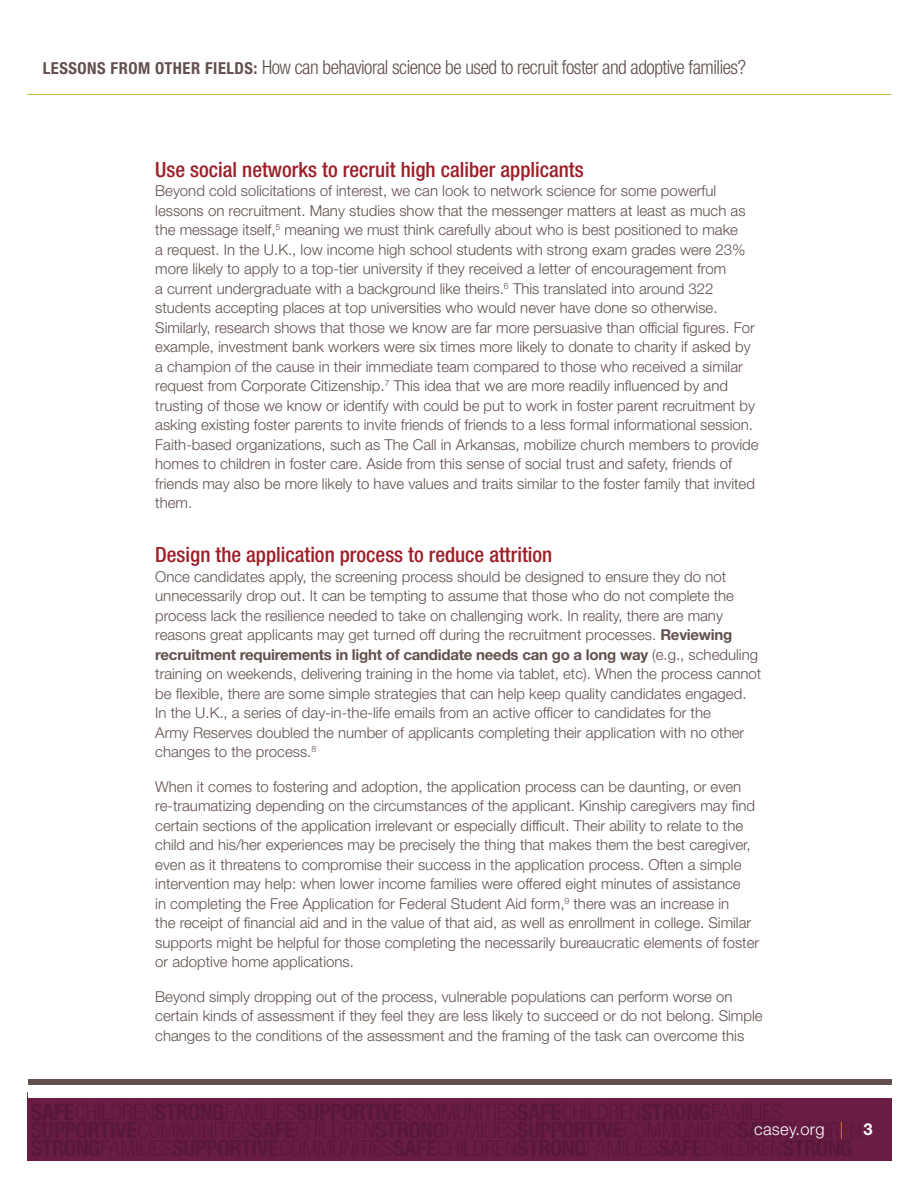
<style>
.page{position:relative;width:918px;height:1188px;background:#fff}
.page>*{position:absolute;margin:0;border:0;box-sizing:border-box;transform-origin:0 0}
.Head_2{font:500 condensed 21px "Helvetica Neue LT Std";color:#9d1e28}
.t1{font:300 condensed 19.5px "Helvetica Neue LT Std";letter-spacing:-.025em;color:#61504d}
.t2{font:300 16.5px "Helvetica Neue LT Std";letter-spacing:.02em;color:#fff}
.body{font:300 15px/19.5px "Helvetica Neue LT Std";color:#61504d}
.s1{font-weight:700;font-size:16.5px}
.s2{font-weight:700}
.s3{color:#f28a20}
</style>
<div class="page">
<hr style="left:27px;top:94px;width:864px;height:1px;background:#beb931">
<div style="left:27px;top:1098px;width:864px;height:63px;background:#691d45"></div>
<div style="left:28px;top:1079px;width:864px;height:7px;background:#61504d"></div>
<h2 class="t1" style="left:43px;top:56px;width:705px"><span class="s1">LESSONS FROM OTHER FIELDS:</span> How can behavioral science be used to recruit foster and adoptive families?</h2>
<p class="Head_2" style="left:155px;top:157px;width:430px">Use social networks to recruit high caliber applicants</p>
<p class="body" style="left:155px;top:181px;width:605px">Beyond cold solicitations of interest, we can look to network science for some powerful lessons on recruitment. Many studies show that the messenger matters at least as much as the message itself,<sup>5</sup> meaning we must think carefully about who is best positioned to make<br>a request. In the U.K., low income high school students with strong exam grades were 23% more likely to apply to a top-tier university if they received a letter of encouragement from<br>a current undergraduate with a background like theirs.<sup>6</sup> This translated into around 322 students accepting places at top universities who would never have done so otherwise.<br>Similarly, research shows that those we know are far more persuasive than official figures. For example, investment bank workers were six times more likely to donate to charity if asked by a champion of the cause in their immediate team compared to those who received a similar request from Corporate Citizenship.<sup>7</sup> This idea that we are more readily influenced by and trusting of those we know or identify with could be put to work in foster parent recruitment by asking existing foster parents to invite friends of friends to a less formal informational session.<br>Faith-based organizations, such as The Call in Arkansas, mobilize church members to provide homes to children in foster care. Aside from this sense of social trust and safety, friends of friends may also be more likely to have values and traits similar to the foster family that invited them.</p>
<p class="Head_2" style="left:155px;top:542px;width:399px">Design the application process to reduce attrition</p>
<p class="body" style="left:155px;top:566px;width:607px">Once candidates apply, the screening process should be designed to ensure they do not unnecessarily drop out. It can be tempting to assume that those who do not complete the process lack the resilience needed to take on challenging work. In reality, there are many reasons great applicants may get turned off during the recruitment processes. <span class="s2">Reviewing recruitment requirements in light of candidate needs can go a long way</span> (e.g., scheduling training on weekends, delivering training in the home via tablet, etc). When the process cannot be flexible, there are some simple strategies that can help keep quality candidates engaged.<br>In the U.K., a series of day-in-the-life emails from an active officer to candidates for the<br>Army Reserves doubled the number of applicants completing their application with no other changes to the process.<sup>8</sup></p>
<p class="body" style="left:155px;top:776px;width:605px">When it comes to fostering and adoption, the application process can be daunting, or even re-traumatizing depending on the circumstances of the applicant. Kinship caregivers may find certain sections of the application irrelevant or especially difficult. Their ability to relate to the child and his/her experiences may be precisely the thing that makes them the best caregiver, even as it threatens to compromise their success in the application process. Often a simple intervention may help: when lower income families were offered eight minutes of assistance<br>in completing the Free Application for Federal Student Aid form,<sup>9</sup> there was an increase in<br>the receipt of financial aid and in the value of that aid, as well as enrollment in college. Similar supports might be helpful for those completing the necessarily bureaucratic elements of foster or adoptive home applications.</p>
<p class="body" style="left:155px;top:986px;width:609px">Beyond simply dropping out of the process, vulnerable populations can perform worse on certain kinds of assessment if they feel they are less likely to succeed or do not belong. Simple changes to the conditions of the assessment and the framing of the task can overcome this</p>
<p class="t2" style="left:754px;top:1119px;width:120px">casey.org <span class="s3">|</span> <span class="s2">3</span></p>
</div>
